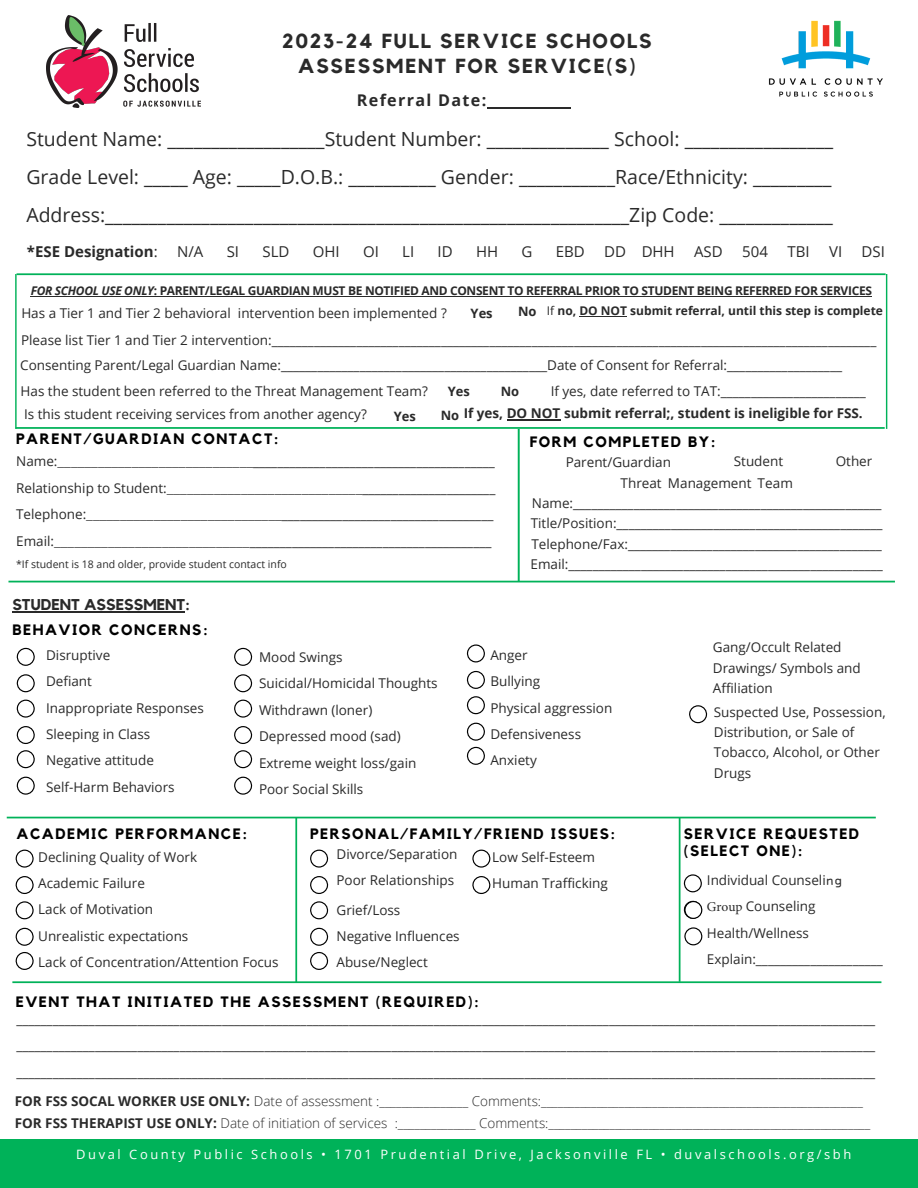
<style>
.page{position:relative;width:918px;height:1188px;background:#fff}
.page>*{position:absolute;margin:0;border:0;box-sizing:border-box;transform-origin:0 0}
.t1{font:700 20.25px "Kollektif";letter-spacing:.09em;color:#2a2a2a}
.t2{font:19.5px/38.2px "Open Sans";color:#2a2a2a}
.t3{font:700 16.2px "Open Sans";letter-spacing:.08em;color:#2a2a2a}
.t4{font:700 15.6px "Kollektif";color:#2a2a2a}
.t5{font:700 15px "Kollektif";letter-spacing:.1em;color:#000}
.t6{font:15px "Open Sans";color:#2a2a2a}
.t7{font:700 15px "Open Sans";color:#2a2a2a}
.t8{font:13.5px/26.4px "Open Sans";color:#2a2a2a}
.t9{font:300 13.5px "Open Sans";color:#2a2a2a}
.t10{font:700 13.5px "Open Sans";color:#2a2a2a}
.t11{font:12.9px "Open Sans";letter-spacing:.2em;color:#fff}
.t12{font:700 12.9px "Open Sans";color:#2a2a2a}
.t13{font:700 12px "Open Sans";letter-spacing:-.03em;color:#2a2a2a}
.t14{font:700 12px "Open Sans";color:#2a2a2a}
.t15{font:10.5px "Open Sans";color:#2a2a2a}
.s1{font-weight:400}
.s2{font-style:italic}
.s3{font-family:"Minion Pro"}
.s4{font-family:"OCRA Extended"}
.s5{font-weight:700}
</style>
<div class="page">
<div style="left:0;top:1139px;width:918px;height:49px;background:#00b259"></div>
<img style="left:768px;top:20px;width:115px;height:77px">
<hr style="left:488px;top:107px;width:77px;height:1px;background:#2a2a2a">
<hr style="left:12px;top:611px;width:173px;height:1px;background:#2a2a2a">
<svg style="left:17px;top:648px;width:18px;height:18px"></svg>
<svg style="left:17px;top:674px;width:18px;height:18px"></svg>
<svg style="left:17px;top:700px;width:18px;height:18px"></svg>
<svg style="left:17px;top:726px;width:18px;height:18px"></svg>
<svg style="left:17px;top:750px;width:18px;height:18px"></svg>
<svg style="left:17px;top:777px;width:18px;height:18px"></svg>
<svg style="left:234px;top:648px;width:18px;height:18px"></svg>
<svg style="left:234px;top:674px;width:18px;height:18px"></svg>
<svg style="left:234px;top:700px;width:18px;height:18px"></svg>
<svg style="left:234px;top:726px;width:18px;height:18px"></svg>
<svg style="left:234px;top:750px;width:18px;height:18px"></svg>
<svg style="left:234px;top:777px;width:18px;height:18px"></svg>
<svg style="left:467px;top:644px;width:18px;height:18px"></svg>
<svg style="left:467px;top:671px;width:18px;height:18px"></svg>
<svg style="left:467px;top:696px;width:18px;height:18px"></svg>
<svg style="left:467px;top:723px;width:18px;height:18px"></svg>
<svg style="left:467px;top:747px;width:18px;height:18px"></svg>
<svg style="left:7px;top:817px;width:874px;height:166px"></svg>
<svg style="left:689px;top:705px;width:18px;height:18px"></svg>
<svg style="left:8px;top:273px;width:887px;height:309px"></svg>
<img style="left:47px;top:16px;width:153px;height:91px">
<p class="t1" style="left:282px;top:32px;width:371px">2023-24 FULL SERVICE SCHOOLS</p>
<p class="t1" style="left:298px;top:56px;width:339px">ASSESSMENT FOR SERVICE(S)</p>
<p class="t3" style="left:357px;top:89px;width:131px">Referral Date:</p>
<p class="t2" style="left:26px;top:119px;width:808px">Student Name: __________________Student Number: ______________ School: _________________</p>
<p class="t2" style="left:26px;top:157px;width:808px">Grade Level: _____ Age: _____D.O.B.: __________ Gender: ___________Race/Ethnicity: _________<br>Address:____________________________________________________________Zip Code: _____________</p>
<p class="t7" style="left:27px;top:240px;width:132px">*ESE Designation<span class="s1">:</span></p>
<p class="t6" style="left:177px;top:240px;width:28px">N/A</p>
<p class="t6" style="left:227px;top:240px;width:14px">SI</p>
<p class="t6" style="left:263px;top:240px;width:28px">SLD</p>
<p class="t6" style="left:313px;top:240px;width:28px">OHI</p>
<p class="t6" style="left:363px;top:240px;width:17px">OI</p>
<p class="t6" style="left:402px;top:240px;width:13px">LI</p>
<p class="t6" style="left:438px;top:240px;width:17px">ID</p>
<p class="t6" style="left:476px;top:240px;width:24px">HH</p>
<p class="t6" style="left:522px;top:240px;width:12px">G</p>
<p class="t6" style="left:556px;top:240px;width:30px">EBD</p>
<p class="t6" style="left:604px;top:240px;width:72px">DD DHH</p>
<p class="t6" style="left:694px;top:240px;width:30px">ASD</p>
<p class="t6" style="left:742px;top:240px;width:27px">504</p>
<p class="t6" style="left:787px;top:240px;width:24px">TBI</p>
<p class="t6" style="left:829px;top:240px;width:15px">VI</p>
<p class="t6" style="left:862px;top:240px;width:25px">DSI</p>
<p class="t13" style="left:31px;top:282px;width:843px"><span class="s2">FOR SCHOOL USE ONLY</span>: PARENT/LEGAL GUARDIAN MUST BE NOTIFIED AND CONSENT TO REFERRAL PRIOR TO STUDENT BEING REFERRED FOR SERVICES</p>
<p class="t8" style="left:21px;top:299px;width:427px">Has a Tier 1 and Tier 2 behavioral intervention been implemented ?</p>
<p class="t12" style="left:471px;top:304px;width:24px">Yes</p>
<p class="t12" style="left:518px;top:303px;width:20px">No</p>
<p class="t14" style="left:547px;top:302px;width:338px"><span class="s1">If</span> no, DO NOT submit referral, until this step is complete</p>
<p class="t8" style="left:20px;top:327px;width:858px;line-height:25.7px">Please list Tier 1 and Tier 2 intervention:____________________________________________________________________________________________________<br>Consenting Parent/Legal Guardian Name:____________________________________________Date of Consent for Referral:___________________<br>Has the student been referred to the Threat Management Team?</p>
<p class="t8" style="left:551px;top:378px;width:317px">If yes, date referred to TAT:________________________</p>
<p class="t12" style="left:448px;top:382px;width:24px">Yes</p>
<p class="t12" style="left:501px;top:382px;width:20px">No</p>
<p class="t10" style="left:464px;top:404px;width:401px">If yes, DO NOT submit referral;, student is ineligible for FSS.</p>
<p class="t8" style="left:24px;top:400px;width:344px">Is this student receiving services from another agency?</p>
<p class="t12" style="left:394px;top:407px;width:24px">Yes</p>
<p class="t12" style="left:441px;top:406px;width:20px">No</p>
<p class="t5" style="left:16px;top:432px;width:264px">PARENT/GUARDIAN CONTACT:</p>
<p class="t8" style="left:16px;top:448px;width:481px">Name:<span class="s3">_____________________________</span>________________________________________ Relationship to Student:<span class="s3">_____________________________</span>______________________ Telephone:<span class="s3">_____________________________</span>___________________________________ Email:<span class="s3">_____________________________</span>________________________________________</p>
<p class="t15" style="left:16px;top:557px;width:272px">*If student is 18 and older, provide student contact info</p>
<p class="t4" style="left:12px;top:597px;width:179px">STUDENT ASSESSMENT:</p>
<p class="t5" style="left:12px;top:623px;width:197px">BEHAVIOR CONCERNS:</p>
<p class="t5" style="left:530px;top:435px;width:187px">FORM COMPLETED BY:</p>
<p class="t8" style="left:566px;top:449px;width:107px">Parent/Guardian</p>
<p class="t8" style="left:734px;top:448px;width:51px">Student</p>
<p class="t8" style="left:836px;top:447px;width:38px">Other</p>
<p class="t8" style="left:531px;top:472px;width:354px;line-height:20.4px;text-align:center">Threat Management Team Name:___________________________________________________ Title/Position:____________________________________________ Telephone/Fax:__________________________________________ Email:____________________________________________________</p>
<p class="t8" style="left:46px;top:642px;width:66px">Disruptive</p>
<p class="t8" style="left:46px;top:668px;width:47px">Defiant</p>
<p class="t8" style="left:46px;top:694px;width:159px">Inappropriate Responses</p>
<p class="t8" style="left:46px;top:721px;width:106px">Sleeping in Class</p>
<p class="t8" style="left:46px;top:747px;width:109px">Negative attitude</p>
<p class="t8" style="left:46px;top:773px;width:130px">Self-Harm Behaviors</p>
<p class="t8" style="left:259px;top:644px;width:180px">Mood Swings<br>Suicidal/Homicidal Thoughts</p>
<p class="t8" style="left:259px;top:696px;width:143px">Withdrawn (loner)<br>Depressed mood (sad)</p>
<p class="t8" style="left:259px;top:749px;width:159px">Extreme weight loss/gain</p>
<p class="t8" style="left:259px;top:775px;width:106px">Poor Social Skills</p>
<p class="t8" style="left:490px;top:642px;width:39px">Anger</p>
<p class="t8" style="left:490px;top:668px;width:51px">Bullying</p>
<p class="t8" style="left:490px;top:694px;width:123px">Physical aggression<br>Defensiveness</p>
<p class="t8" style="left:490px;top:747px;width:48px">Anxiety</p>
<p class="t5" style="left:17px;top:826px;width:232px">ACADEMIC PERFORMANCE:</p>
<p class="t5" style="left:310px;top:826px;width:307px">PERSONAL/FAMILY/FRIEND ISSUES:</p>
<p class="t8" style="left:337px;top:840px;width:122px">Divorce/Separation</p>
<p class="t8" style="left:492px;top:843px;width:104px">Low Self-Esteem</p>
<p class="t8" style="left:337px;top:867px;width:119px">Poor Relationships</p>
<p class="t8" style="left:492px;top:870px;width:117px">Human Trafficking</p>
<p class="t8" style="left:337px;top:896px;width:125px">Grief/Loss<br>Negative Influences<br>Abuse/Neglect</p>
<p class="t8" style="left:38px;top:843px;width:160px">Declining Quality of Work</p>
<p class="t8" style="left:38px;top:870px;width:108px">Academic Failure</p>
<p class="t8" style="left:38px;top:896px;width:117px">Lack of Motivation</p>
<p class="t8" style="left:38px;top:922px;width:152px">Unrealistic expectations</p>
<p class="t8" style="left:38px;top:949px;width:242px">Lack of Concentration/Attention Focus</p>
<p class="t8" style="left:713px;top:637px;width:149px;line-height:20.2px">Gang/Occult Related<br>Drawings/ Symbols and<br>Affiliation</p>
<p class="t8" style="left:714px;top:702px;width:173px;line-height:20.2px">Suspected Use, Possession,<br>Distribution, or Sale of<br>Tobacco, Alcohol, or Other<br>Drugs</p>
<p class="t5" style="left:684px;top:827px;width:177px">SERVICE REQUESTED</p>
<p class="t5" style="left:684px;top:844px;width:120px">(SELECT ONE):</p>
<p class="t8" style="left:707px;top:866px;width:177px">Individual Counseli<span class="s4">ng<br></span><span class="s3">Group</span> Counseling<br>Health/Wellness<br>Explain:_____________________</p>
<p class="t5" style="left:16px;top:995px;width:464px">EVENT THAT INITIATED THE ASSESSMENT (REQUIRED):</p>
<p class="t8" style="left:16px;top:1005px;width:860px">______________________________________________________________________________________________________________________________________________</p>
<p class="t8" style="left:16px;top:1032px;width:860px">______________________________________________________________________________________________________________________________________________ ______________________________________________________________________________________________________________________________________________</p>
<p class="t9" style="left:15px;top:1091px;width:850px"><span class="s5">FOR FSS SOCAL WORKER USE ONLY:</span> Date of assessment :________________ Comments:__________________________________________________________</p>
<p class="t9" style="left:15px;top:1114px;width:857px"><span class="s5">FOR FSS THERAPIST USE ONLY:</span> Date of initiation of services :______________ Comments:__________________________________________________________</p>
<p class="t11" style="left:76px;top:1145px;width:777px">Duval County Public Schools • 1701 Prudential Drive, Jacksonville FL • duvalschools.org/sbh</p>
</div>
